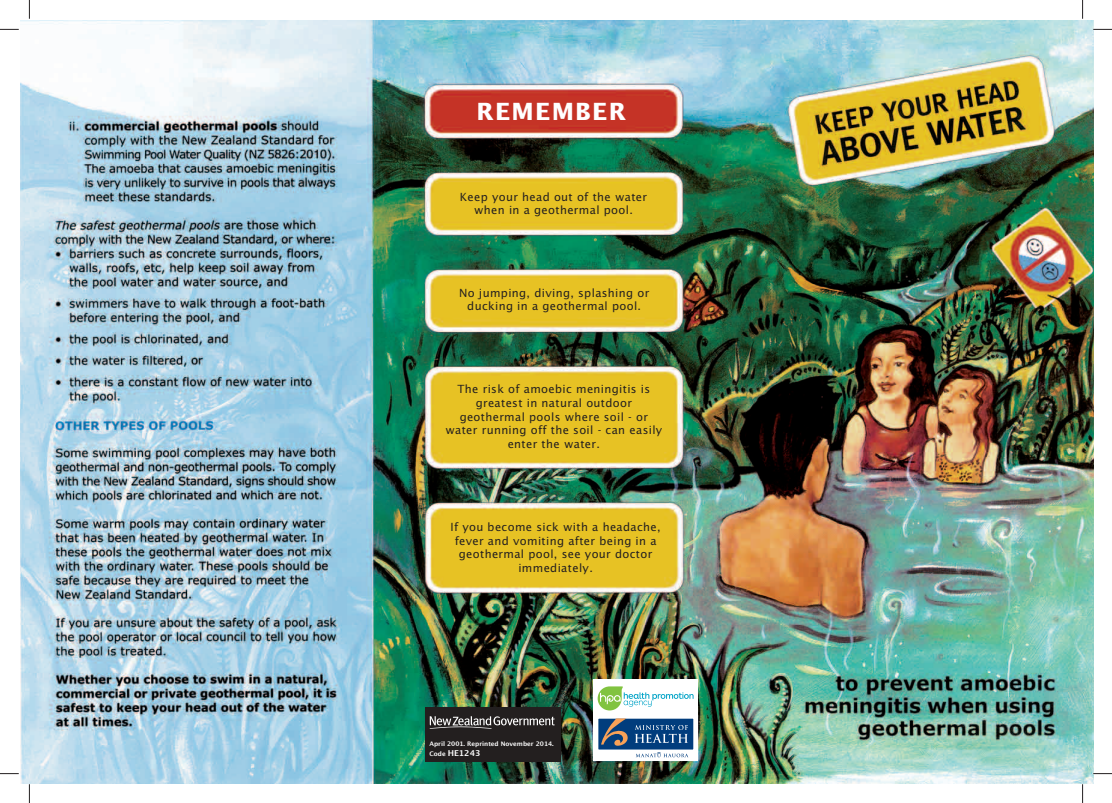
<style>
.page{position:relative;width:1112px;height:803px;background:#fff}
.page>*{position:absolute;margin:0;border:0;box-sizing:border-box;transform-origin:0 0}
.t1{font:700 23.75px "Lucida Sans";letter-spacing:.05em;color:#fff}
.t2{font:11.25px/13.8px "M Lucid San";letter-spacing:.03em;color:#231f20;text-align:center}
.t3{font:700 8.12px "Lucida Grande";color:#fff}
.t4{font:700 6.25px "Lucida Grande";color:#fff}
.s1{font-size:6.25px}
</style>
<div class="page">
<img style="left:21px;top:20px;width:1071px;height:763px">
<div style="left:593px;top:680px;width:105px;height:81px;background:#fff"></div>
<div style="left:424px;top:707px;width:136px;height:54px;background:#231f1f"></div>
<svg style="left:597px;top:686px;width:96px;height:24px"></svg>
<div style="left:597px;top:718px;width:96px;height:32px;background:#013d7d"></div>
<svg style="left:600px;top:718px;width:88px;height:28px"></svg>
<svg style="left:636px;top:753px;width:52px;height:4px"></svg>
<svg style="left:429px;top:716px;width:125px;height:13px"></svg>
<svg style="left:0;top:29px;width:19px;height:1px"></svg>
<svg style="left:1092px;top:29px;width:19px;height:1px"></svg>
<svg style="left:0;top:773px;width:19px;height:1px"></svg>
<svg style="left:1092px;top:773px;width:19px;height:1px"></svg>
<svg style="left:29px;top:0;width:1px;height:19px"></svg>
<svg style="left:29px;top:784px;width:1px;height:19px"></svg>
<svg style="left:1082px;top:0;width:1px;height:19px"></svg>
<svg style="left:1082px;top:784px;width:1px;height:19px"></svg>
<h1 class="t1" style="left:476px;top:101px;width:151px">REMEMBER</h1>
<p class="t2" style="left:460px;top:191px;width:189px">Keep your head out of the water when in a geothermal pool.</p>
<p class="t2" style="left:459px;top:287px;width:192px">No jumping, diving, splashing or ducking in a geothermal pool.</p>
<p class="t2" style="left:445px;top:383px;width:218px">The risk of amoebic meningitis is greatest in natural outdoor geothermal pools where soil - or water running off the soil - can easily enter the water.</p>
<p class="t2" style="left:450px;top:521px;width:212px">If you become sick with a headache, fever and vomiting after being in a geothermal pool, see your doctor immediately.</p>
<p class="t4" style="left:429px;top:740px;width:126px">April 2001. Reprinted November 2014.</p>
<p class="t3" style="left:429px;top:748px;width:52px"><span class="s1">Code</span> HE1243</p>
</div>
